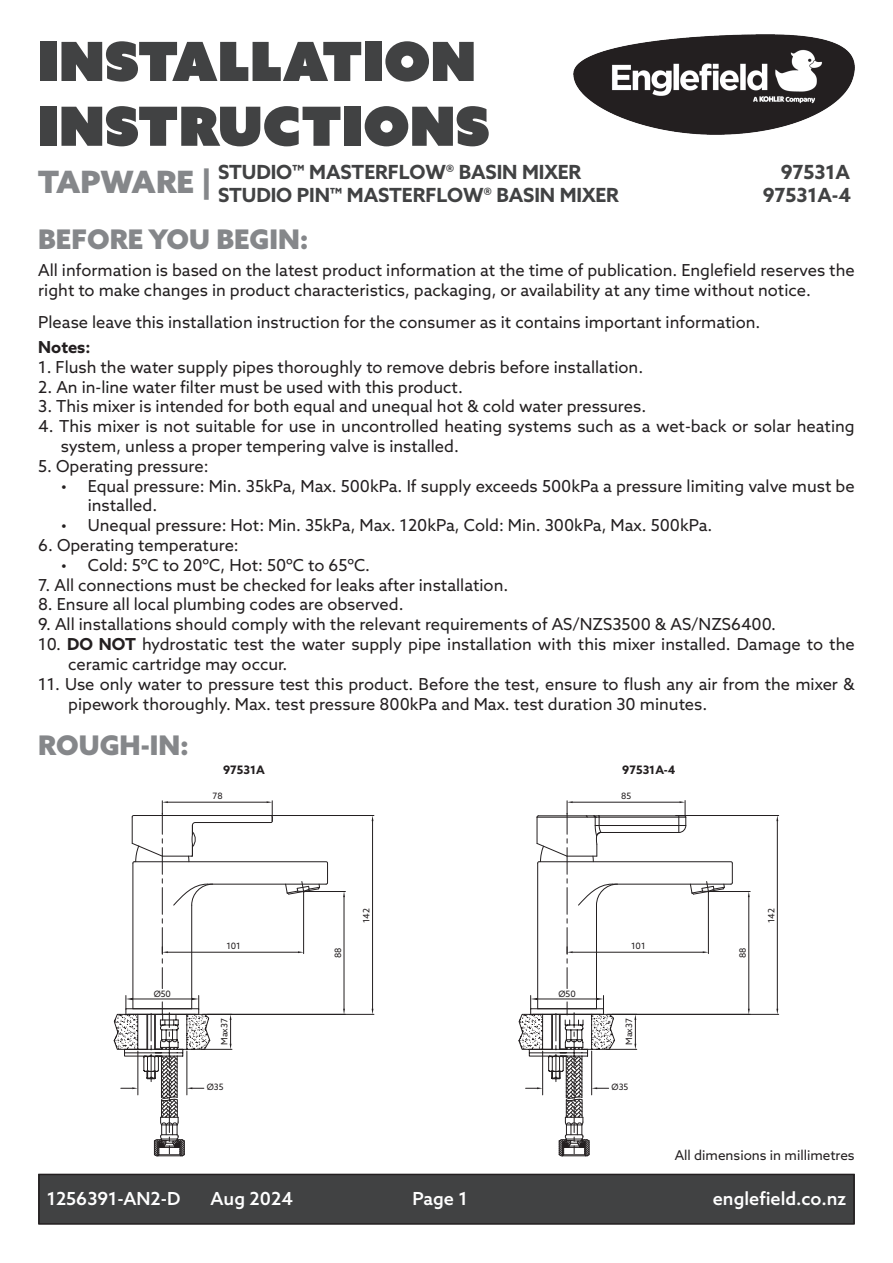
<style>
.page{position:relative;width:893px;height:1263px;background:#fff}
.page>*{position:absolute;margin:0;border:0;box-sizing:border-box;transform-origin:0 0}
.t1{font:54px/64.8px "Azo Sans Uber";color:#414243}
.t2{font:900 30.75px "Azo Sans";letter-spacing:-.005em;color:#85878a}
.t3{font:900 27px "Azo Sans";color:#85878a}
.t4{font:700 19.5px "Azo Sans";letter-spacing:-.005em;color:#414243}
.t5{font:500 18px "Azo Sans";color:#fff}
.t6{font:16.5px/19.8px "Azo Sans";color:#231f20}
.t7{font:700 16.5px "Azo Sans";color:#231f20}
.t8{font:13.5px "Azo Sans";color:#231f20}
.t9{font:700 11.7px "Azo Sans";color:#231f20}
.t10{font:8.7px "Azo Sans";color:#231f20}
.s1{font-weight:700}
</style>
<div class="page">
<img style="left:573px;top:34px;width:281px;height:100px">
<div style="left:38px;top:1174px;width:817px;height:50px;background:#414243"></div>
<div style="left:38px;top:1174px;width:817px;height:51px;border:2px solid #231f20"></div>
<hr style="left:271px;top:815px;width:103px;height:1px;background:#231f20">
<hr style="left:202px;top:1014px;width:172px;height:1px;background:#231f20">
<hr style="left:372px;top:821px;width:1px;height:188px;background:#231f20">
<hr style="left:304px;top:891px;width:41px;height:1px;background:#231f20">
<hr style="left:344px;top:897px;width:1px;height:112px;background:#231f20">
<svg style="left:113px;top:801px;width:215px;height:355px"></svg>
<hr style="left:676px;top:815px;width:103px;height:1px;background:#231f20">
<hr style="left:607px;top:1014px;width:172px;height:1px;background:#231f20">
<hr style="left:777px;top:821px;width:1px;height:188px;background:#231f20">
<hr style="left:708px;top:891px;width:42px;height:1px;background:#231f20">
<hr style="left:748px;top:897px;width:1px;height:112px;background:#231f20">
<svg style="left:518px;top:800px;width:215px;height:356px"></svg>
<h1 class="t1" style="left:38px;top:28px;width:453px">INSTALLATION<br>INSTRUCTIONS</h1>
<h2 class="t2" style="left:38px;top:161px;width:175px">TAPWARE |</h2>
<p class="t4" style="left:218px;top:159px;width:365px">STUDIO™ MASTERFLOW® BASIN MIXER</p>
<p class="t4" style="left:781px;top:159px;width:71px">97531A</p>
<p class="t4" style="left:218px;top:182px;width:402px">STUDIO PIN™ MASTERFLOW® BASIN MIXER</p>
<p class="t4" style="left:763px;top:182px;width:90px">97531A-4</p>
<h3 class="t3" style="left:38px;top:221px;width:272px">BEFORE YOU BEGIN:</h3>
<p class="t6" style="left:38px;top:260px;width:818px">All information is based on the latest product information at the time of publication. Englefield reserves the right to make changes in product characteristics, packaging, or availability at any time without notice.</p>
<p class="t6" style="left:38px;top:312px;width:724px">Please leave this installation instruction for the consumer as it contains important information.</p>
<p class="t7" style="left:38px;top:336px;width:54px">Notes:</p>
<p class="t6" style="left:38px;top:357px;width:606px">1. Flush the water supply pipes thoroughly to remove debris before installation.</p>
<p class="t6" style="left:38px;top:377px;width:426px">2. An in-line water filter must be used with this product.</p>
<p class="t6" style="left:38px;top:396px;width:609px">3. This mixer is intended for both equal and unequal hot &amp; cold water pressures.</p>
<p class="t6" style="left:61px;top:416px;width:795px;text-indent:-23px">4. This mixer is not suitable for use in uncontrolled heating systems such as a wet-back or solar heating system, unless a proper tempering valve is installed.</p>
<p class="t6" style="left:38px;top:456px;width:172px">5. Operating pressure:</p>
<p class="t6" style="left:88px;top:476px;width:768px;text-indent:-27px">• Equal pressure: Min. 35kPa, Max. 500kPa. If supply exceeds 500kPa a pressure limiting valve must be installed.</p>
<p class="t6" style="left:61px;top:515px;width:653px">• Unequal pressure: Hot: Min. 35kPa, Max. 120kPa, Cold: Min. 300kPa, Max. 500kPa.</p>
<p class="t6" style="left:38px;top:535px;width:202px">6. Operating temperature:</p>
<p class="t6" style="left:61px;top:555px;width:311px">• Cold: 5ºC to 20ºC, Hot: 50ºC to 65ºC.</p>
<p class="t6" style="left:38px;top:575px;width:472px">7. All connections must be checked for leaks after installation.</p>
<p class="t6" style="left:38px;top:594px;width:367px">8. Ensure all local plumbing codes are observed.</p>
<p class="t6" style="left:38px;top:614px;width:739px">9. All installations should comply with the relevant requirements of AS/NZS3500 &amp; AS/NZS6400.</p>
<p class="t6" style="left:68px;top:634px;width:788px;text-indent:-30px">10. <span class="s1">DO NOT</span> hydrostatic test the water supply pipe installation with this mixer installed. Damage to the ceramic cartridge may occur.</p>
<p class="t6" style="left:68px;top:674px;width:788px;text-indent:-30px">11. Use only water to pressure test this product. Before the test, ensure to flush any air from the mixer &amp; pipework thoroughly. Max. test pressure 800kPa and Max. test duration 30 minutes.</p>
<h3 class="t3" style="left:38px;top:727px;width:152px">ROUGH-IN:</h3>
<p class="t9" style="left:223px;top:762px;width:43px">97531A</p>
<p class="t9" style="left:622px;top:762px;width:55px">97531A-4</p>
<p class="t10" style="left:213px;top:790px;width:12px">78</p>
<p class="t10" style="left:154px;top:988px;width:19px">Ø50</p>
<p class="t10" style="left:226px;top:941px;width:16px">101</p>
<p class="t10" style="left:219px;top:1045px;width:28px;rotate:-90deg">Max37</p>
<p class="t10" style="left:207px;top:1081px;width:18px">Ø35</p>
<p class="t10" style="left:332px;top:958px;width:12px;rotate:-90deg">88</p>
<p class="t10" style="left:361px;top:923px;width:16px;rotate:-90deg">142</p>
<p class="t10" style="left:621px;top:790px;width:12px">85</p>
<p class="t10" style="left:558px;top:988px;width:19px">Ø50</p>
<p class="t10" style="left:631px;top:941px;width:16px">101</p>
<p class="t10" style="left:623px;top:1045px;width:28px;rotate:-90deg">Max37</p>
<p class="t10" style="left:612px;top:1081px;width:18px">Ø35</p>
<p class="t10" style="left:737px;top:958px;width:12px;rotate:-90deg">88</p>
<p class="t10" style="left:766px;top:923px;width:16px;rotate:-90deg">142</p>
<p class="t8" style="left:675px;top:1146px;width:181px">All dimensions in millimetres</p>
<p class="t5" style="left:47px;top:1186px;width:135px">1256391-AN2-D</p>
<p class="t5" style="left:211px;top:1186px;width:84px">Aug 2024</p>
<p class="t5" style="left:412px;top:1186px;width:57px">Page 1</p>
<p class="t5" style="left:713px;top:1186px;width:135px">englefield.co.nz</p>
</div>
